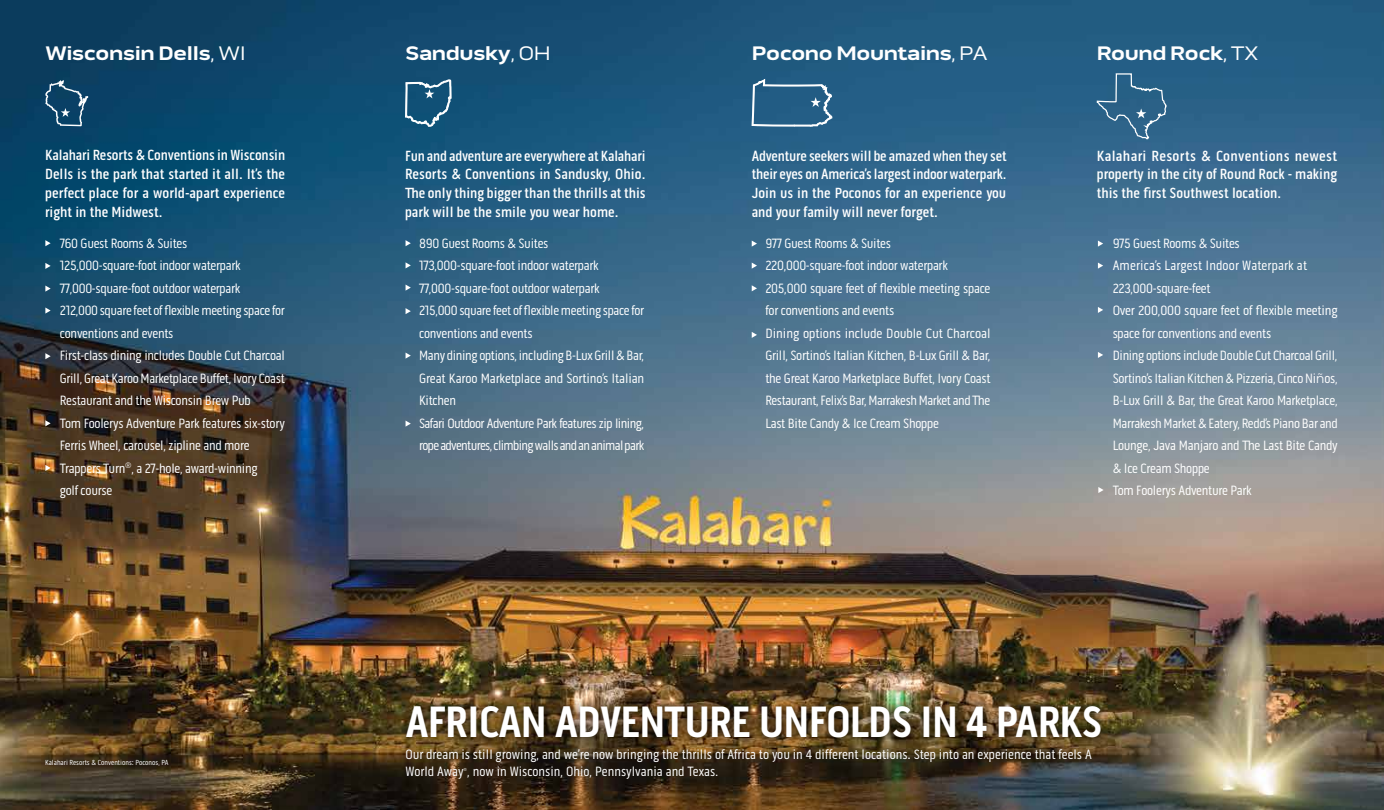
<style>
.page{position:relative;width:1384px;height:810px;background:#fff}
.page>*{position:absolute;margin:0;border:0;box-sizing:border-box;transform-origin:0 0}
.t1{font:700 44.75px "Pill Gothic 300 mg";letter-spacing:-.02em;color:#fff}
.t2{font:700 20px "Pill Gothic 900 mg";letter-spacing:-.02em;color:#fff}
.t3{font:500 15px/18.8px "Pill Gothic 300 mg";color:#fff;text-align:justify}
.t4{font:13.75px/22.5px "Pill Gothic 300 mg";letter-spacing:-.02em;color:#fff}
.t5{font:13.75px/17.5px "Pill Gothic 300 mg";color:#fff}
.t6{font:7.5px "Pill Gothic 300 mg";color:#fff}
.t7{font:4.38px "Pill Gothic 300 mg";color:#fff}
.s1{font-weight:400}
.s2{font-family:"Montserrat";font-size:13.12px}
.s3{font-weight:300}
</style>
<div class="page">
<img style="left:0;top:0;width:1384px;height:810px">
<div style="left:399px;top:699px;width:709px;height:47px;background:#000;opacity:.75"></div>
<svg style="left:45px;top:240px;width:6px;height:6px"></svg>
<svg style="left:45px;top:263px;width:6px;height:6px"></svg>
<svg style="left:45px;top:286px;width:6px;height:6px"></svg>
<svg style="left:45px;top:308px;width:6px;height:6px"></svg>
<svg style="left:45px;top:353px;width:6px;height:6px"></svg>
<svg style="left:45px;top:420px;width:6px;height:6px"></svg>
<svg style="left:45px;top:465px;width:6px;height:6px"></svg>
<svg style="left:405px;top:240px;width:6px;height:6px"></svg>
<svg style="left:405px;top:262px;width:6px;height:6px"></svg>
<svg style="left:405px;top:285px;width:6px;height:6px"></svg>
<svg style="left:405px;top:308px;width:6px;height:6px"></svg>
<svg style="left:405px;top:353px;width:6px;height:6px"></svg>
<svg style="left:405px;top:421px;width:6px;height:6px"></svg>
<svg style="left:752px;top:241px;width:5px;height:6px"></svg>
<svg style="left:752px;top:263px;width:5px;height:6px"></svg>
<svg style="left:752px;top:285px;width:5px;height:6px"></svg>
<svg style="left:752px;top:332px;width:5px;height:6px"></svg>
<svg style="left:1098px;top:307px;width:5px;height:6px"></svg>
<svg style="left:1098px;top:352px;width:5px;height:6px"></svg>
<svg style="left:45px;top:80px;width:43px;height:46px;background:#2d5b7b"></svg>
<svg style="left:405px;top:32px;width:47px;height:171px;background:#1f5a7d"></svg>
<svg style="left:751px;top:79px;width:81px;height:53px;background:#3e7194"></svg>
<svg style="left:1096px;top:0;width:71px;height:301px;background:#396b8e"></svg>
<svg style="left:1098px;top:487px;width:5px;height:6px"></svg>
<h2 class="t2" style="left:45px;top:41px;width:203px">Wisconsin Dells<span class="s1">, WI</span></h2>
<h2 class="t2" style="left:405px;top:41px;width:147px">Sandusky<span class="s1">, OH</span></h2>
<h2 class="t2" style="left:752px;top:41px;width:238px">Pocono Mountains<span class="s1">, PA</span></h2>
<h2 class="t2" style="left:1097px;top:41px;width:163px">Round Rock<span class="s1">, TX</span></h2>
<p class="t3" style="left:45px;top:146px;width:242px">Kalahari Resorts &amp; Conventions in Wisconsin Dells is the park that started it all. It’s the perfect place for a world-apart experience right in the Midwest.</p>
<p class="t3" style="left:405px;top:146px;width:242px">Fun and adventure are everywhere at Kalahari Resorts &amp; Conventions in Sandusky, Ohio.<br>The only thing bigger than the thrills at this park will be the smile you wear home.</p>
<p class="t4" style="left:419px;top:232px;width:227px">890 Guest Rooms &amp; Suites 173,000-square-foot indoor waterpark 77,000-square-foot outdoor waterpark<br>215,000 square feet of flexible meeting space for conventions and events<br>Many dining options, including B-Lux Grill &amp; Bar, Great Karoo Marketplace and Sortino’s Italian Kitchen<br>Safari Outdoor Adventure Park features zip lining, rope adventures, climbing walls and an animal park</p>
<p class="t4" style="left:60px;top:232px;width:227px">760 Guest Rooms &amp; Suites 125,000-square-foot indoor waterpark 77,000-square-foot outdoor waterpark<br>212,000 square feet of flexible meeting space for conventions and events<br>First-class dining includes Double Cut Charcoal Grill, Great Karoo Marketplace Buffet, Ivory Coast Restaurant and the Wisconsin Brew Pub<br>Tom Foolerys Adventure Park features six-story Ferris Wheel, carousel, zipline and more Trappers Turn<sup>®</sup>, a 27-hole, award-winning<br>golf course</p>
<p class="t3" style="left:752px;top:146px;width:256px">Adventure seekers will be amazed when they set their eyes on America’s largest indoor waterpark.<br>Join us in the Poconos for an experience you and your family will never forget.</p>
<p class="t3" style="left:1097px;top:146px;width:242px">Kalahari Resorts &amp; Conventions newest property in the city of Round Rock - making this the first Southwest location.</p>
<p class="t4" style="left:765px;top:232px;width:227px">977 Guest Rooms &amp; Suites 220,000-square-foot indoor waterpark 205,000 square feet of flexible meeting space for conventions and events<br>Dining options include Double Cut Charcoal Grill, Sortino’s Italian Kitchen, B-Lux Grill &amp; Bar, the Great Karoo Marketplace Buffet, Ivory Coast Restaurant, Felix’s Bar, Marrakesh Market and The Last Bite Candy &amp; Ice Cream Shoppe</p>
<p class="t4" style="left:1112px;top:232px;width:227px">975 Guest Rooms &amp; Suites<br>America’s Largest Indoor Waterpark at 223,000-square-feet<br>Over 200,000 square feet of flexible meeting space for conventions and events<br>Dining options include Double Cut Charcoal Grill, Sortino’s Italian Kitchen &amp; Pizzeria, Cinco Ni<span class="s2">ñ</span>os, B-Lux Grill &amp; Bar, the Great Karoo Marketplace, Marrakesh Market &amp; Eatery, Redd’s Piano Bar and Lounge, Java Manjaro and The Last Bite Candy &amp; Ice Cream Shoppe<br>Tom Foolerys Adventure Park</p>
<p class="t6" style="left:45px;top:758px;width:125px">Kalahari Resorts &amp; Conventions: Poconos, PA</p>
<h1 class="t1" style="left:405px;top:696px;width:698px">AFRICAN ADVENTURE UNFOLDS IN 4 PARKS</h1>
<p class="t5" style="left:405px;top:746px;width:688px">Our dream is still growing, and we’re now bringing the thrills of Africa to you in 4 different locations. Step into an experience that feels A<br>World Away , now in Wisconsin, Ohio, Pennsylvania and Texas<span class="s3">.</span></p>
<p class="t7" style="left:464px;top:767px;width:5px">®</p>
</div>
